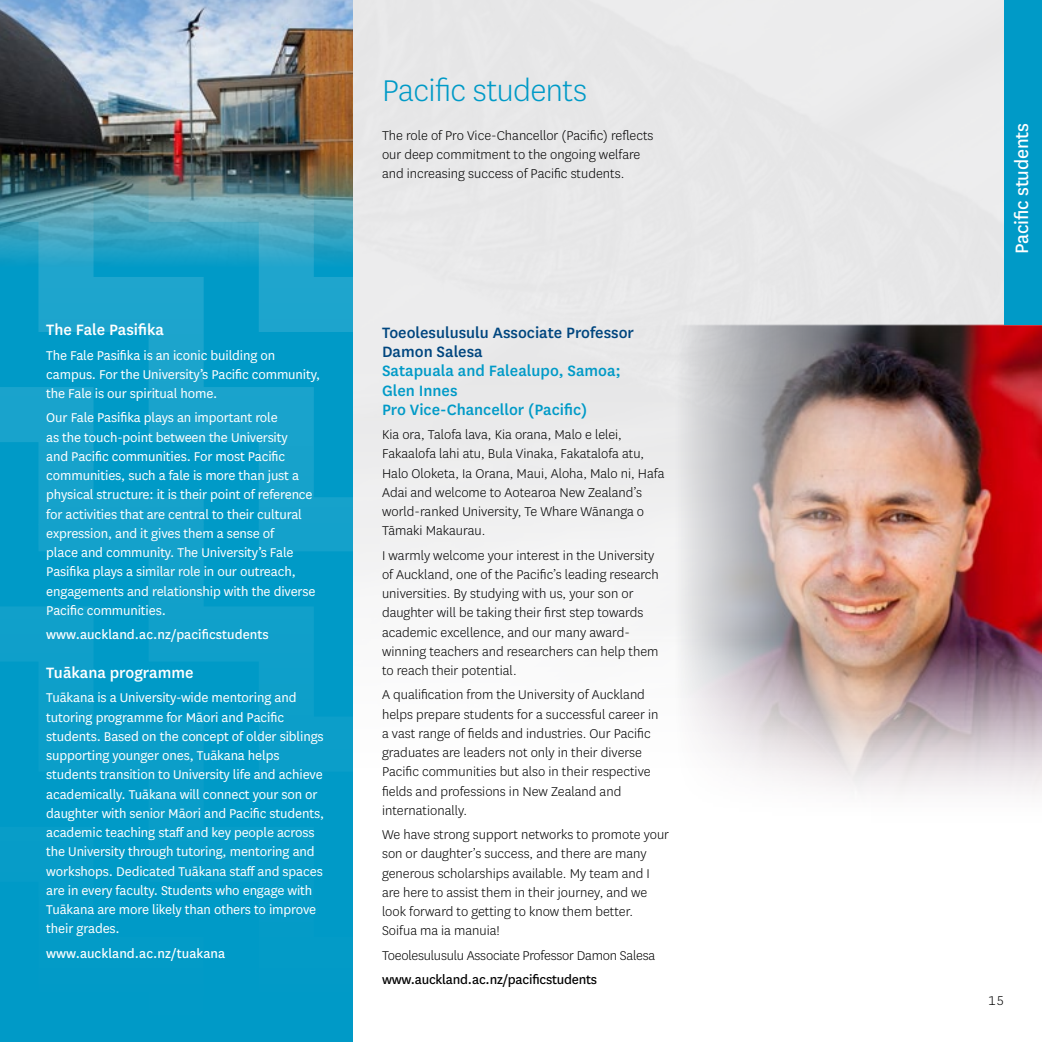
<style>
.page{position:relative;width:1042px;height:1042px;background:#fff}
.page>*{position:absolute;margin:0;border:0;box-sizing:border-box;transform-origin:0 0}
.t1{font:300 35px "National";letter-spacing:-.015em;color:#009ac7}
.t2{font:21px "National";letter-spacing:-.01em;color:#fff}
.t3{font:500 17.5px/19.2px "National";color:#009ac7}
.t4{font:500 17.5px/19.2px "National";color:#00467f}
.t5{font:500 17.5px "National";color:#fff}
.t6{font:300 14.88px/19.2px "National";color:#000}
.t7{font:14.88px/19.2px "National";letter-spacing:-.01em;color:#fff}
.t8{font:14.88px "National";color:#fff}
.t9{font:14.88px "National";letter-spacing:-.015em;color:#000}
</style>
<div class="page">
<img style="left:352px;top:0;width:653px;height:767px">
<svg style="left:0;top:525px;width:38px;height:517px;background:#029ac7"></svg>
<svg style="left:38px;top:525px;width:314px;height:517px;background:#049bc7"></svg>
<svg style="left:259px;top:525px;width:93px;height:357px;background:#069cc8"></svg>
<svg style="left:204px;top:332px;width:148px;height:193px;background:#099dc8"></svg>
<svg style="left:0;top:332px;width:204px;height:193px;background:#0b9ec9"></svg>
<svg style="left:0;top:267px;width:352px;height:65px;background:#13a1cb"></svg>
<img style="left:587px;top:325px;width:455px;height:469px">
<img style="left:0;top:0;width:352px;height:267px">
<div style="left:1005px;top:0;width:37px;height:325px;background:#009ac7"></div>
<p class="t5" style="left:46px;top:318px;width:119px">The Fale Pasifika</p>
<p class="t7" style="left:46px;top:345px;width:275px">The Fale Pasifika is an iconic building on campus. For the University’s Pacific community, the Fale is our spiritual home.</p>
<p class="t7" style="left:46px;top:407px;width:271px">Our Fale Pasifika plays an important role<br>as the touch-point between the University<br>and Pacific communities. For most Pacific communities, such a fale is more than just a physical structure: it is their point of reference for activities that are central to their cultural expression, and it gives them a sense of<br>place and community. The University’s Fale Pasifika plays a similar role in our outreach, engagements and relationship with the diverse Pacific communities.</p>
<p class="t8" style="left:46px;top:624px;width:224px">www.auckland.ac.nz/pacificstudents</p>
<p class="t5" style="left:46px;top:661px;width:149px">Tuākana programme</p>
<p class="t7" style="left:46px;top:687px;width:279px">Tuākana is a University-wide mentoring and tutoring programme for Māori and Pacific students. Based on the concept of older siblings supporting younger ones, Tuākana helps students transition to University life and achieve academically. Tuākana will connect your son or daughter with senior Māori and Pacific students, academic teaching staff and key people across the University through tutoring, mentoring and workshops. Dedicated Tuākana staff and spaces are in every faculty. Students who engage with Tuākana are more likely than others to improve their grades.</p>
<p class="t8" style="left:46px;top:943px;width:180px">www.auckland.ac.nz/tuakana</p>
<h1 class="t1" style="left:382px;top:68px;width:207px">Pacific students</h1>
<p class="t6" style="left:382px;top:125px;width:273px">The role of Pro Vice-Chancellor (Pacific) reflects our deep commitment to the ongoing welfare and increasing success of Pacific students.</p>
<p class="t4" style="left:382px;top:322px;width:253px">Toeolesulusulu Associate Professor<br>Damon Salesa</p>
<p class="t3" style="left:382px;top:360px;width:240px">Satapuala and Falealupo, Samoa;<br>Glen Innes<br>Pro Vice-Chancellor (Pacific)</p>
<p class="t6" style="left:382px;top:424px;width:284px">Kia ora, Talofa lava, Kia orana, Malo e lelei, Fakaalofa lahi atu, Bula Vinaka, Fakatalofa atu, Halo Oloketa, Ia Orana, Maui, Aloha, Malo ni, Hafa Adai and welcome to Aotearoa New Zealand’s world-ranked University, Te Whare Wānanga o Tāmaki Makaurau.</p>
<p class="t6" style="left:382px;top:545px;width:278px">I warmly welcome your interest in the University of Auckland, one of the Pacific’s leading research universities. By studying with us, your son or daughter will be taking their first step towards academic excellence, and our many award&shy;winning teachers and researchers can help them to reach their potential.</p>
<p class="t6" style="left:382px;top:684px;width:278px">A qualification from the University of Auckland helps prepare students for a successful career in a vast range of fields and industries. Our Pacific graduates are leaders not only in their diverse Pacific communities but also in their respective fields and professions in New Zealand and internationally.</p>
<p class="t6" style="left:382px;top:824px;width:289px">We have strong support networks to promote your son or daughter’s success, and there are many generous scholarships available. My team and I are here to assist them in their journey, and we look forward to getting to know them better.<br>Soifua ma ia manuia!</p>
<p class="t6" style="left:382px;top:945px;width:275px">Toeolesulusulu Associate Professor Damon Salesa</p>
<p class="t9" style="left:382px;top:969px;width:217px">www.auckland.ac.nz/pacificstudents</p>
<h2 class="t2" style="left:1008px;top:254px;width:133px;rotate:-90deg">Pacific students</h2>
<p class="t6" style="left:988px;top:990px;width:18px">15</p>
</div>
